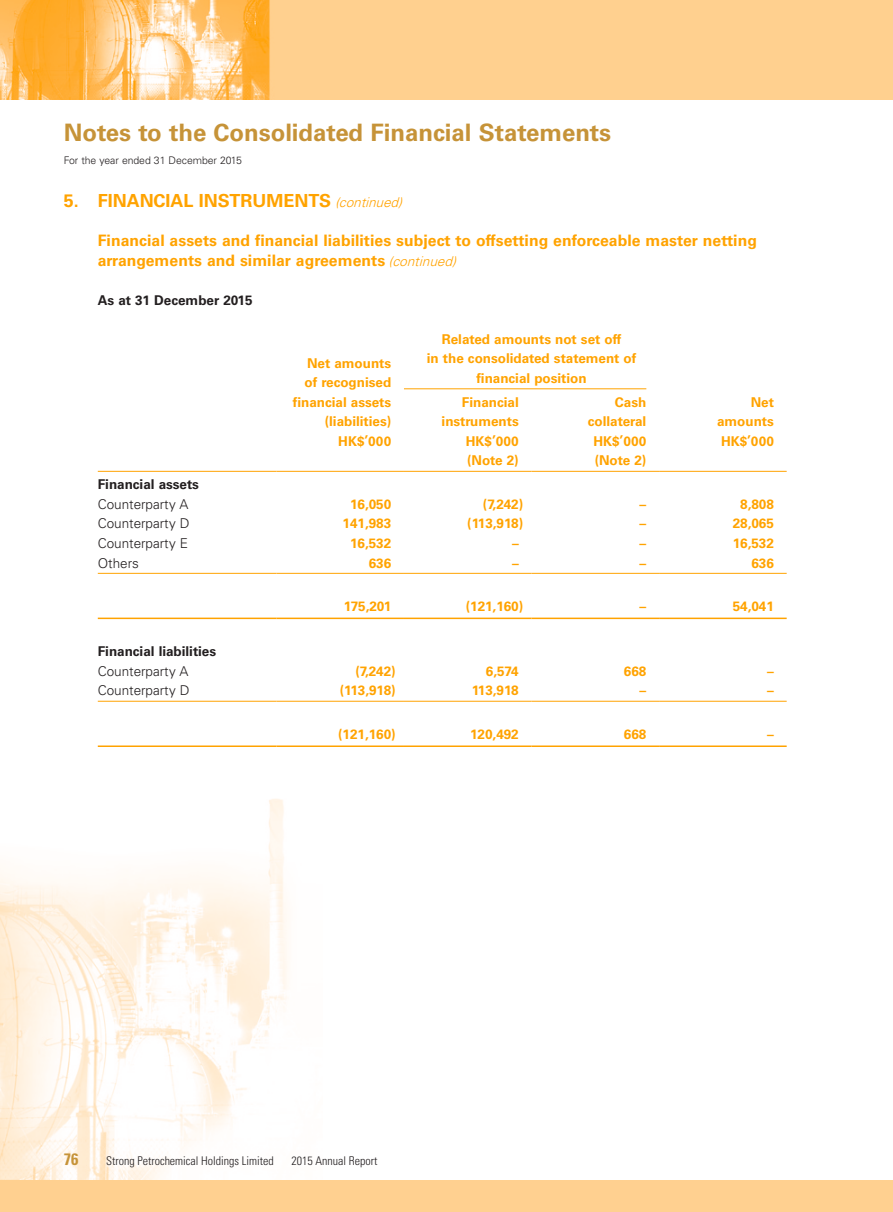
<style>
.page{position:relative;width:893px;height:1212px;background:#fff}
.page>*{position:absolute;margin:0;border:0;box-sizing:border-box;transform-origin:0 0}
.t1{font:700 24px "Univers LT Std";color:#c69338}
.Heading_1{font:700 18px "Univers LT Std";color:#ffa300}
.t2{font:700 condensed 16.5px "Univers LT Std";color:#c69338}
.Heading_2{font:700 15.75px/19.5px "Univers LT Std";letter-spacing:.005em;color:#ffa300}
.Body_Text{font:700 13.5px "Univers LT Std";color:#ffa300}
.Body_Text-2{font:300 13.5px "Univers LT Std";color:#231f20}
.Body_Text-3{font:700 13.5px "Univers LT Std";color:#231f20}
.t3{font:300 condensed 12px "Univers LT Std";letter-spacing:-.005em;color:#231f20}
.t4{font:300 10.5px "Univers LT Std";letter-spacing:-.005em;color:#231f20}
.s1{font-weight:300;font-style:italic;font-size:13.5px}
</style>
<div class="page">
<img style="left:0;top:799px;width:287px;height:381px">
<img style="left:0;top:0;width:893px;height:100px">
<div style="left:0;top:1180px;width:893px;height:32px;background:#ffd090"></div>
<hr style="left:404px;top:388px;width:242px;height:1px;background:#ffa300">
<hr style="left:98px;top:471px;width:178px;height:1px;background:#ffa300">
<hr style="left:276px;top:471px;width:128px;height:1px;background:#ffa300">
<hr style="left:404px;top:471px;width:127px;height:1px;background:#ffa300">
<hr style="left:531px;top:471px;width:128px;height:1px;background:#ffa300">
<hr style="left:659px;top:471px;width:128px;height:1px;background:#ffa300">
<hr style="left:98px;top:573px;width:178px;height:1px;background:#ffa300">
<hr style="left:276px;top:573px;width:128px;height:1px;background:#ffa300">
<hr style="left:404px;top:573px;width:127px;height:1px;background:#ffa300">
<hr style="left:531px;top:573px;width:128px;height:1px;background:#ffa300">
<hr style="left:659px;top:573px;width:128px;height:1px;background:#ffa300">
<hr style="left:98px;top:618px;width:178px;height:1px;background:#ffa300">
<hr style="left:276px;top:618px;width:128px;height:1px;background:#ffa300">
<hr style="left:404px;top:618px;width:127px;height:1px;background:#ffa300">
<hr style="left:531px;top:618px;width:128px;height:1px;background:#ffa300">
<hr style="left:659px;top:618px;width:128px;height:1px;background:#ffa300">
<hr style="left:98px;top:701px;width:178px;height:1px;background:#ffa300">
<hr style="left:276px;top:701px;width:128px;height:1px;background:#ffa300">
<hr style="left:404px;top:701px;width:127px;height:1px;background:#ffa300">
<hr style="left:531px;top:701px;width:128px;height:1px;background:#ffa300">
<hr style="left:659px;top:701px;width:128px;height:1px;background:#ffa300">
<hr style="left:98px;top:745px;width:178px;height:2px;background:#ffa300">
<hr style="left:276px;top:745px;width:128px;height:2px;background:#ffa300">
<hr style="left:404px;top:745px;width:127px;height:2px;background:#ffa300">
<hr style="left:531px;top:745px;width:128px;height:2px;background:#ffa300">
<hr style="left:659px;top:745px;width:128px;height:2px;background:#ffa300">
<h1 class="t1" style="left:64px;top:118px;width:549px">Notes to the Consolidated Financial Statements</h1>
<p class="t4" style="left:64px;top:154px;width:180px">For the year ended 31 December 2015</p>
<p class="Heading_1" style="left:64px;top:191px;width:344px">5. FINANCIAL INSTRUMENTS <span class="s1">(continued)</span></p>
<p class="Heading_2" style="left:98px;top:231px;width:661px">Financial assets and financial liabilities subject to offsetting enforceable master netting arrangements and similar agreements <span class="s1">(continued)</span></p>
<p class="Body_Text-3" style="left:98px;top:292px;width:156px">As at 31 December 2015</p>
<p class="Body_Text" style="left:307px;top:355px;width:86px">Net amounts</p>
<p class="Body_Text" style="left:305px;top:375px;width:88px">of recognised</p>
<p class="Body_Text" style="left:293px;top:394px;width:100px">financial assets</p>
<p class="Body_Text" style="left:325px;top:414px;width:68px">(liabilities)</p>
<p class="Body_Text" style="left:442px;top:331px;width:181px">Related amounts not set off</p>
<p class="Body_Text" style="left:427px;top:351px;width:211px">in the consolidated statement of</p>
<p class="Body_Text" style="left:476px;top:370px;width:112px">financial position</p>
<p class="Body_Text" style="left:462px;top:394px;width:58px">Financial</p>
<p class="Body_Text" style="left:442px;top:414px;width:79px">instruments</p>
<p class="Body_Text" style="left:615px;top:394px;width:33px">Cash</p>
<p class="Body_Text" style="left:588px;top:414px;width:60px">collateral</p>
<p class="Body_Text" style="left:751px;top:394px;width:25px">Net</p>
<p class="Body_Text" style="left:717px;top:414px;width:58px">amounts</p>
<p class="Body_Text" style="left:338px;top:433px;width:54px">HK$’000</p>
<p class="Body_Text" style="left:466px;top:433px;width:54px">HK$’000</p>
<p class="Body_Text" style="left:593px;top:433px;width:54px">HK$’000</p>
<p class="Body_Text" style="left:721px;top:433px;width:54px">HK$’000</p>
<p class="Body_Text" style="left:467px;top:453px;width:53px">(Note 2)</p>
<p class="Body_Text" style="left:595px;top:453px;width:53px">(Note 2)</p>
<p class="Body_Text-3" style="left:98px;top:477px;width:103px">Financial assets</p>
<p class="Body_Text-2" style="left:98px;top:496px;width:92px">Counterparty A</p>
<p class="Body_Text" style="left:350px;top:496px;width:43px">16,050</p>
<p class="Body_Text" style="left:483px;top:496px;width:42px">(7,242)</p>
<p class="Body_Text" style="left:640px;top:496px;width:8px">–</p>
<p class="Body_Text" style="left:740px;top:496px;width:35px">8,808</p>
<p class="Body_Text-2" style="left:98px;top:515px;width:93px">Counterparty D</p>
<p class="Body_Text" style="left:343px;top:516px;width:50px">141,983</p>
<p class="Body_Text" style="left:467px;top:516px;width:58px">(113,918)</p>
<p class="Body_Text" style="left:640px;top:516px;width:8px">–</p>
<p class="Body_Text" style="left:733px;top:516px;width:43px">28,065</p>
<p class="Body_Text-2" style="left:98px;top:535px;width:92px">Counterparty E</p>
<p class="Body_Text" style="left:350px;top:535px;width:43px">16,532</p>
<p class="Body_Text" style="left:512px;top:535px;width:8px">–</p>
<p class="Body_Text" style="left:640px;top:535px;width:8px">–</p>
<p class="Body_Text" style="left:733px;top:535px;width:43px">16,532</p>
<p class="Body_Text-2" style="left:98px;top:554px;width:43px">Others</p>
<p class="Body_Text" style="left:369px;top:555px;width:24px">636</p>
<p class="Body_Text" style="left:512px;top:555px;width:8px">–</p>
<p class="Body_Text" style="left:640px;top:555px;width:8px">–</p>
<p class="Body_Text" style="left:751px;top:555px;width:24px">636</p>
<p class="Body_Text" style="left:344px;top:598px;width:49px">175,201</p>
<p class="Body_Text" style="left:466px;top:598px;width:59px">(121,160)</p>
<p class="Body_Text" style="left:640px;top:598px;width:8px">–</p>
<p class="Body_Text" style="left:733px;top:598px;width:43px">54,041</p>
<p class="Body_Text-3" style="left:98px;top:644px;width:120px">Financial liabilities</p>
<p class="Body_Text-2" style="left:98px;top:663px;width:92px">Counterparty A</p>
<p class="Body_Text" style="left:355px;top:663px;width:42px">(7,242)</p>
<p class="Body_Text" style="left:486px;top:663px;width:34px">6,574</p>
<p class="Body_Text" style="left:624px;top:663px;width:24px">668</p>
<p class="Body_Text" style="left:767px;top:663px;width:8px">–</p>
<p class="Body_Text-2" style="left:98px;top:682px;width:93px">Counterparty D</p>
<p class="Body_Text" style="left:340px;top:683px;width:58px">(113,918)</p>
<p class="Body_Text" style="left:472px;top:683px;width:49px">113,918</p>
<p class="Body_Text" style="left:640px;top:683px;width:8px">–</p>
<p class="Body_Text" style="left:767px;top:683px;width:8px">–</p>
<p class="Body_Text" style="left:338px;top:726px;width:59px">(121,160)</p>
<p class="Body_Text" style="left:470px;top:726px;width:50px">120,492</p>
<p class="Body_Text" style="left:624px;top:726px;width:24px">668</p>
<p class="Body_Text" style="left:767px;top:726px;width:8px">–</p>
<p class="t2" style="left:64px;top:1149px;width:16px">76</p>
<p class="t3" style="left:106px;top:1153px;width:169px">Strong Petrochemical Holdings Limited</p>
<p class="t3" style="left:292px;top:1153px;width:87px">2015 Annual Report</p>
</div>
